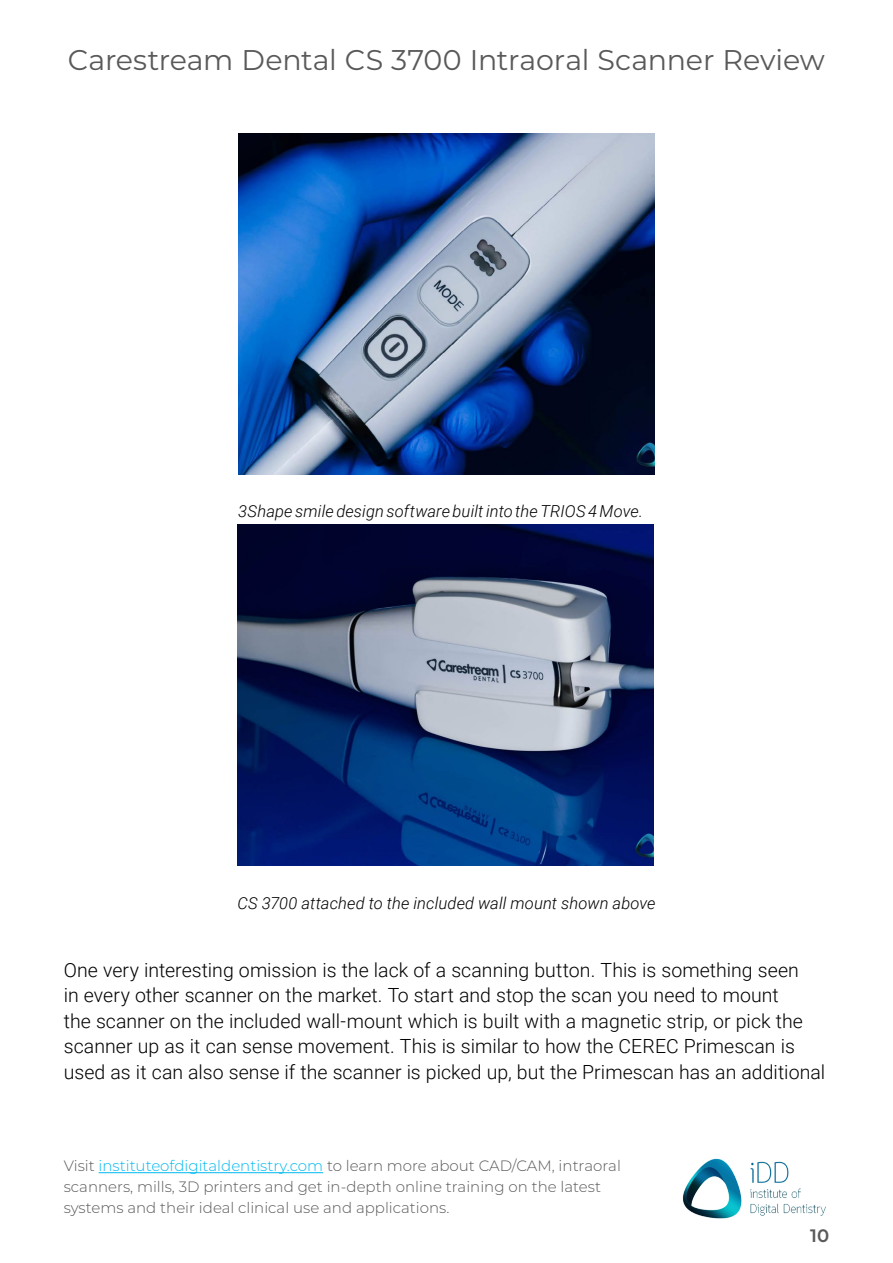
<style>
.page{position:relative;width:893px;height:1263px;background:#fff}
.page>*{position:absolute;margin:0;border:0;box-sizing:border-box;transform-origin:0 0}
.t1{font:28.5px "Montserrat";letter-spacing:-.005em;color:#58595b}
.t2{font:300 19.5px/25.5px "Roboto";color:#000}
.t3{font:600 18px "Montserrat";color:#58595b}
.t4{font:italic 300 16.5px "Roboto";letter-spacing:.01em;color:#000}
.t5{font:300 15px/21px "Montserrat";color:#58595b}
.s1{color:#00b9f1}
</style>
<div class="page">
<hr style="left:99px;top:1172px;width:224px;height:1px;background:#00b9f1">
<img style="left:683px;top:1159px;width:143px;height:59px">
<img style="left:238px;top:133px;width:417px;height:341px">
<img style="left:237px;top:525px;width:417px;height:341px">
<h1 class="t1" style="left:68px;top:41px;width:758px">Carestream Dental CS 3700 Intraoral Scanner Review</h1>
<p class="t4" style="left:238px;top:500px;width:406px">3Shape smile design software built into the TRIOS 4 Move.</p>
<p class="t4" style="left:237px;top:891px;width:419px">CS 3700 attached to the included wall mount shown above</p>
<p class="t2" style="left:64px;top:956px;width:763px">One very interesting omission is the lack of a scanning button. This is something seen<br>in every other scanner on the market. To start and stop the scan you need to mount<br>the scanner on the included wall-mount which is built with a magnetic strip, or pick the scanner up as it can sense movement. This is similar to how the CEREC Primescan is used as it can also sense if the scanner is picked up, but the Primescan has an additional</p>
<p class="t5" style="left:64px;top:1155px;width:559px">Visit <span class="s1">instituteofdigitaldentistry.com</span> to learn more about CAD/CAM, intraoral scanners, mills, 3D printers and get in-depth online training on the latest systems and their ideal clinical use and applications.</p>
<p class="t3" style="left:810px;top:1223px;width:21px">10</p>
</div>
